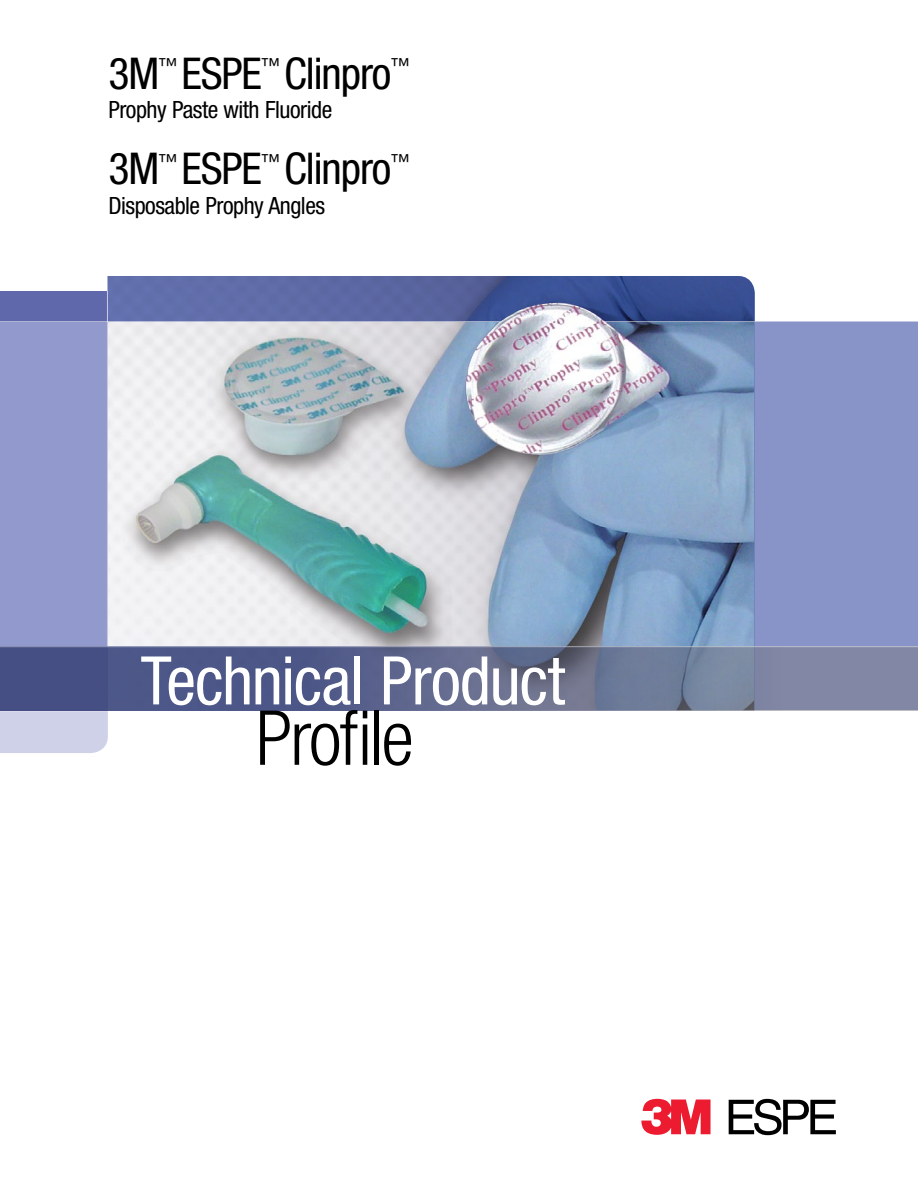
<style>
.page{position:relative;width:918px;height:1188px;background:#fff}
.page>*{position:absolute;margin:0;border:0;box-sizing:border-box;transform-origin:0 0}
.Montage_Messaging_1{font:300 condensed 75.9px "Helvetica Neue";letter-spacing:-.03em;color:#000}
.t1{font:condensed 67.05px "Helvetica Neue";letter-spacing:-.015em;color:#fff}
.Headline{font:condensed 43.95px "Helvetica Neue";letter-spacing:-.025em;color:#000}
.Headline-2{font:condensed 23.85px "Helvetica Neue";letter-spacing:-.02em;color:#000}
.Headline-3{font:condensed 19.5px "Helvetica Neue";color:#000}
</style>
<div class="page">
<svg style="left:641px;top:1099px;width:70px;height:36px"></svg>
<svg style="left:729px;top:1099px;width:107px;height:36px"></svg>
<img style="left:108px;top:322px;width:647px;height:324px">
<div style="left:755px;top:321px;width:163px;height:389px;background:#8894c8"></div>
<div style="left:0;top:710px;width:108px;height:43px;background:#ced1e8"></div>
<hr style="left:0;top:711px;width:918px;height:1px;background:#fff">
<svg style="left:108px;top:276px;width:647px;height:45px;background:#50609e"></svg>
<div style="left:0;top:292px;width:107px;height:355px;background:#929acd"></div>
<div style="left:0;top:291px;width:107px;height:30px;background:#5f68ab"></div>
<hr style="left:0;top:321px;width:918px;height:1px;background:#fff">
<svg style="left:0;top:647px;width:918px;height:63px;background:#616a90"></svg>
<hr style="left:0;top:646px;width:918px;height:1px;background:#fff">
<img style="left:466px;top:303px;width:205px;height:151px">
<p class="Headline" style="left:108px;top:48px;width:52px">3M</p>
<p class="Headline-3" style="left:158px;top:54px;width:21px">™</p>
<p class="Headline" style="left:182px;top:48px;width:82px">ESPE</p>
<p class="Headline-3" style="left:261px;top:54px;width:21px">™</p>
<p class="Headline" style="left:284px;top:48px;width:109px">Clinpro</p>
<p class="Headline-3" style="left:390px;top:54px;width:21px">™</p>
<p class="Headline-2" style="left:108px;top:96px;width:225px">Prophy Paste with Fluoride</p>
<p class="Headline" style="left:108px;top:143px;width:52px">3M</p>
<p class="Headline-3" style="left:158px;top:149px;width:21px">™</p>
<p class="Headline" style="left:182px;top:143px;width:82px">ESPE</p>
<p class="Headline-3" style="left:261px;top:149px;width:21px">™</p>
<p class="Headline" style="left:284px;top:143px;width:109px">Clinpro</p>
<p class="Headline-3" style="left:390px;top:149px;width:21px">™</p>
<p class="Headline-2" style="left:108px;top:192px;width:218px">Disposable Prophy Angles</p>
<p class="t1" style="left:141px;top:642px;width:426px">Technical Product</p>
<p class="Montage_Messaging_1" style="left:256px;top:694px;width:159px">Profile</p>
</div>
